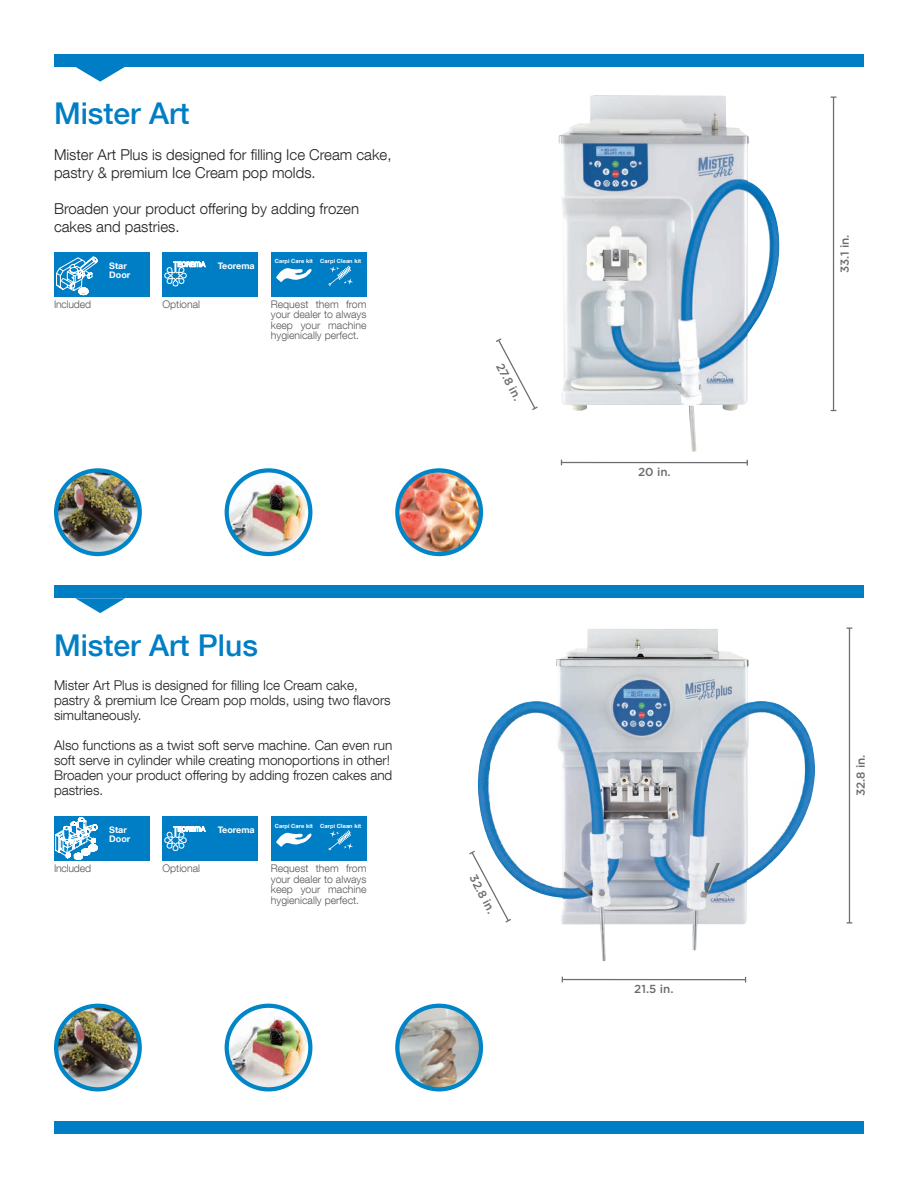
<style>
.page{position:relative;width:918px;height:1188px;background:#fff}
.page>*{position:absolute;margin:0;border:0;box-sizing:border-box;transform-origin:0 0}
.t1{font:500 30px "Helvetica Neue LT Com";color:#007ec5}
.t2{font:300 15px/18px "Helvetica Neue LT Com";color:#231f20}
.t3{font:300 13.5px/15px "Helvetica Neue LT Com";color:#231f20}
.t4{font:500 11.7px "Gotham HTF";color:#6c6d70}
.t5{font:300 10.5px/10.5px "Helvetica Neue LT Com";color:#57585a;text-align:justify}
.t6{font:300 10.5px "Helvetica Neue LT Com";letter-spacing:-.02em;color:#57585a}
.t7{font:700 9px/9px "Helvetica Neue LT Com";color:#fff}
.t8{font:700 5.7px "Helvetica Neue LT Com";letter-spacing:.01em;color:#fff}
</style>
<div class="page">
<img style="left:558px;top:95px;width:221px;height:357px">
<img style="left:478px;top:629px;width:337px;height:332px">
<img style="left:56px;top:470px;width:84px;height:84px;border-radius:42px">
<div style="left:54px;top:468px;width:88px;height:88px;border:4px solid #0085c9;border-radius:50%"></div>
<img style="left:397px;top:470px;width:84px;height:84px;border-radius:42px">
<div style="left:395px;top:468px;width:88px;height:88px;border:4px solid #0085c9;border-radius:50%"></div>
<img style="left:228px;top:470px;width:82px;height:83px">
<div style="left:225px;top:468px;width:87px;height:88px;border:4px solid #0085c9;border-radius:50%"></div>
<img style="left:397px;top:1006px;width:84px;height:83px;border-radius:42px">
<div style="left:395px;top:1004px;width:88px;height:87px;border:4px solid #0085c9;border-radius:50%"></div>
<img style="left:56px;top:1006px;width:84px;height:83px;border-radius:42px">
<div style="left:54px;top:1004px;width:88px;height:87px;border:4px solid #0085c9;border-radius:50%"></div>
<img style="left:228px;top:1006px;width:82px;height:82px">
<div style="left:225px;top:1004px;width:87px;height:87px;border:4px solid #0085c9;border-radius:50%"></div>
<div style="left:54px;top:54px;width:810px;height:13px;background:#007ec5"></div>
<svg style="left:76px;top:67px;width:49px;height:15px"></svg>
<div style="left:54px;top:585px;width:810px;height:13px;background:#007ec5"></div>
<div style="left:54px;top:1121px;width:810px;height:13px;background:#007ec5"></div>
<svg style="left:75px;top:598px;width:50px;height:15px"></svg>
<hr style="left:833px;top:97px;width:1px;height:314px;background:#6c6d70">
<hr style="left:849px;top:628px;width:1px;height:295px;background:#6c6d70">
<hr style="left:561px;top:462px;width:186px;height:1px;background:#6c6d70">
<hr style="left:562px;top:979px;width:184px;height:1px;background:#6c6d70">
<svg style="left:496px;top:338px;width:42px;height:73px"></svg>
<svg style="left:469px;top:850px;width:44px;height:74px"></svg>
<div style="left:162px;top:816px;width:96px;height:45px;background:#007ec5"></div>
<svg style="left:164px;top:826px;width:42px;height:25px"></svg>
<div style="left:271px;top:816px;width:96px;height:45px;background:#007ec5"></div>
<svg style="left:276px;top:832px;width:36px;height:15px"></svg>
<svg style="left:328px;top:830px;width:25px;height:20px"></svg>
<div style="left:54px;top:816px;width:96px;height:45px;background:#007ec5"></div>
<svg style="left:55px;top:818px;width:43px;height:42px"></svg>
<div style="left:162px;top:252px;width:96px;height:44px;background:#007ec5"></div>
<svg style="left:164px;top:261px;width:42px;height:25px"></svg>
<div style="left:271px;top:252px;width:96px;height:44px;background:#007ec5"></div>
<svg style="left:276px;top:268px;width:36px;height:14px"></svg>
<svg style="left:328px;top:266px;width:25px;height:20px"></svg>
<div style="left:54px;top:252px;width:96px;height:44px;background:#007ec5"></div>
<svg style="left:56px;top:256px;width:42px;height:39px"></svg>
<h1 class="t1" style="left:54px;top:96px;width:137px">Mister Art</h1>
<p class="t2" style="left:54px;top:145px;width:339px">Mister Art Plus is designed for filling Ice Cream cake, pastry &amp; premium Ice Cream pop molds.</p>
<p class="t2" style="left:54px;top:199px;width:307px">Broaden your product offering by adding frozen cakes and pastries.</p>
<p class="t7" style="left:109px;top:261px;width:23px">Star<br>Door</p>
<p class="t6" style="left:54px;top:298px;width:39px">Included</p>
<p class="t5" style="left:162px;top:298px;width:39px">Optional</p>
<p class="t7" style="left:218px;top:261px;width:38px">Teorema</p>
<p class="t8" style="left:275px;top:258px;width:40px">Carpi Care kit</p>
<p class="t8" style="left:320px;top:258px;width:42px">Carpi Clean kit</p>
<p class="t5" style="left:271px;top:298px;width:97px">Request them from your dealer to always keep your machine hygienically perfect.</p>
<p class="t4" style="left:506px;top:360px;width:42px;rotate:62deg">27.8 in.</p>
<h1 class="t1" style="left:54px;top:627px;width:205px">Mister Art Plus</h1>
<p class="t3" style="left:54px;top:677px;width:338px">Mister Art Plus is designed for filling Ice Cream cake, pastry &amp; premium Ice Cream pop molds, using two flavors simultaneously.</p>
<p class="t3" style="left:54px;top:737px;width:340px">Also functions as a twist soft serve machine. Can even run soft serve in cylinder while creating monoportions in other!<br>Broaden your product offering by adding frozen cakes and pastries.</p>
<p class="t7" style="left:109px;top:825px;width:23px">Star<br>Door</p>
<p class="t6" style="left:54px;top:862px;width:39px">Included</p>
<p class="t5" style="left:162px;top:863px;width:39px">Optional</p>
<p class="t7" style="left:218px;top:825px;width:38px">Teorema</p>
<p class="t8" style="left:275px;top:822px;width:40px">Carpi Care kit</p>
<p class="t8" style="left:320px;top:822px;width:42px">Carpi Clean kit</p>
<p class="t5" style="left:271px;top:863px;width:97px">Request them from your dealer to always keep your machine hygienically perfect.</p>
<p class="t4" style="left:479px;top:872px;width:43px;rotate:62deg">32.8 in.</p>
<p class="t4" style="left:638px;top:465px;width:34px">20 in.</p>
<p class="t4" style="left:634px;top:982px;width:41px">21.5 in.</p>
<p class="t4" style="left:838px;top:273px;width:40px;rotate:-90deg">33.1 in.</p>
<p class="t4" style="left:854px;top:796px;width:43px;rotate:-90deg">32.8 in.</p>
</div>
